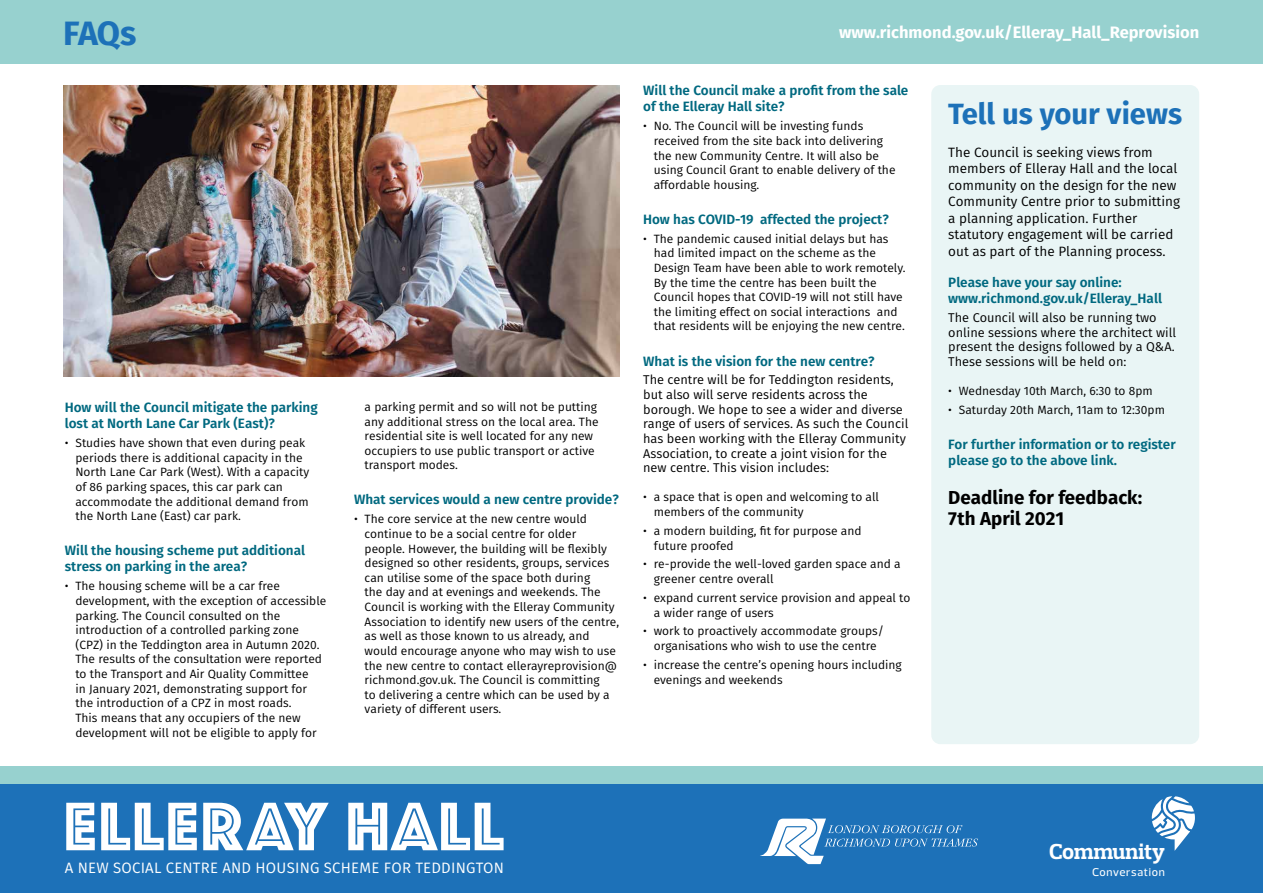
<style>
.page{position:relative;width:1263px;height:893px;background:#fff}
.page>*{position:absolute;margin:0;border:0;box-sizing:border-box;transform-origin:0 0}
.t1{font:71.25px "Phosphate Inline";letter-spacing:.03em;color:#fff}
.t2{font:700 33.75px "Fira Sans";color:#1d71b8}
.t3{font:700 29.25px "Fira Sans";color:#1d71b8}
.t4{font:700 22.05px "Prelo Slab";letter-spacing:-.005em;color:#fff}
.t5{font:700 18.75px/20.2px "Fira Sans";color:#000}
.t6{font:700 16.5px "Fira Sans";color:#fff}
.t7{font:15px "Fira Sans";letter-spacing:.015em;color:#fff}
.t8{font:600 13.5px/16.2px "Fira Sans";color:#006980}
.t9{font:13.5px/16.5px "Fira Sans";color:#000}
.t10{font:12.75px/14.6px "Fira Sans";color:#000}
.t11{font:12px/14.6px "Fira Sans";color:#000}
.t12{font:500 11.55px "Prelo";letter-spacing:.06em;color:#fff}
</style>
<div class="page">
<div style="left:0;top:0;width:1263px;height:803px;background:#97d1cf"></div>
<div style="left:0;top:64px;width:1263px;height:701px;background:#fff"></div>
<div style="left:0;top:784px;width:1263px;height:109px;background:#1d71b8"></div>
<svg style="left:760px;top:819px;width:218px;height:45px"></svg>
<svg style="left:1152px;top:796px;width:43px;height:55px"></svg>
<div style="left:931px;top:85px;width:268px;height:659px;background:#e9f5f5;border-radius:9px"></div>
<img style="left:64px;top:85px;width:555px;height:291px">
<h2 class="t2" style="left:63px;top:9px;width:75px">FAQs</h2>
<p class="t8" style="left:65px;top:399px;width:254px">How will the Council mitigate the parking lost at North Lane Car Park (East)?</p>
<p class="t11" style="left:75px;top:435px;width:235px;text-indent:-11px">• Studies have shown that even during peak periods there is additional capacity in the North Lane Car Park (West). With a capacity of 86 parking spaces, this car park can accommodate the additional demand from the North Lane (East) car park.</p>
<p class="t8" style="left:65px;top:542px;width:242px">Will the housing scheme put additional stress on parking in the area?</p>
<p class="t11" style="left:75px;top:579px;width:252px;text-indent:-11px">• The housing scheme will be a car free development, with the exception of accessible parking. The Council consulted on the introduction of a controlled parking zone (CPZ) in the Teddington area in Autumn 2020.<br>The results of the consultation were reported to the Transport and Air Quality Committee<br>in January 2021, demonstrating support for the introduction of a CPZ in most roads.<br>This means that any occupiers of the new development will not be eligible to apply for</p>
<p class="t11" style="left:365px;top:399px;width:235px">a parking permit and so will not be putting any additional stress on the local area. The residential site is well located for any new occupiers to use public transport or active transport modes.</p>
<p class="t8" style="left:354px;top:492px;width:266px">What services would a new centre provide?</p>
<p class="t11" style="left:365px;top:512px;width:256px;text-indent:-11px">• The core service at the new centre would continue to be a social centre for older people. However, the building will be flexibly designed so other residents, groups, services can utilise some of the space both during<br>the day and at evenings and weekends. The Council is working with the Elleray Community Association to identify new users of the centre, as well as those known to us already, and would encourage anyone who may wish to use the new centre to contact ellerayreprovision@ richmond.gov.uk. The Council is committing<br>to delivering a centre which can be used by a variety of different users.</p>
<h3 class="t6" style="left:839px;top:21px;width:361px">www.richmond.gov.uk/Elleray_Hall_Reprovision</h3>
<p class="t8" style="left:643px;top:82px;width:267px">Will the Council make a profit from the sale of the Elleray Hall site?</p>
<p class="t11" style="left:654px;top:119px;width:243px;text-indent:-11px">• No. The Council will be investing funds received from the site back into delivering the new Community Centre. It will also be using Council Grant to enable delivery of the affordable housing.</p>
<p class="t8" style="left:643px;top:211px;width:247px">How has COVID-19 affected the project?</p>
<p class="t11" style="left:654px;top:231px;width:253px;text-indent:-11px">• The pandemic caused initial delays but has had limited impact on the scheme as the Design Team have been able to work remotely.<br>By the time the centre has been built the Council hopes that COVID-19 will not still have the limiting effect on social interactions and that residents will be enjoying the new centre.</p>
<p class="t8" style="left:643px;top:353px;width:233px">What is the vision for the new centre?</p>
<p class="t10" style="left:643px;top:373px;width:267px">The centre will be for Teddington residents, but also will serve residents across the borough. We hope to see a wider and diverse range of users of services. As such the Council has been working with the Elleray Community Association, to create a joint vision for the new centre. This vision includes:</p>
<p class="t11" style="left:654px;top:490px;width:227px;text-indent:-11px">• a space that is open and welcoming to all members of the community</p>
<p class="t11" style="left:654px;top:523px;width:209px;text-indent:-11px">• a modern building, fit for purpose and future proofed</p>
<p class="t11" style="left:654px;top:557px;width:248px;text-indent:-11px">• re-provide the well-loved garden space and a greener centre overall</p>
<p class="t11" style="left:654px;top:590px;width:258px;text-indent:-11px">• expand current service provision and appeal to a wider range of users</p>
<p class="t11" style="left:643px;top:624px;width:242px;text-align:center">• work to proactively accommodate groups/ organisations who wish to use the centre</p>
<p class="t11" style="left:654px;top:657px;width:249px;text-indent:-11px">• increase the centre’s opening hours including evenings and weekends</p>
<h3 class="t3" style="left:948px;top:93px;width:235px">Tell us your views</h3>
<p class="t9" style="left:948px;top:144px;width:233px">The Council is seeking views from members of Elleray Hall and the local community on the design for the new Community Centre prior to submitting a planning application. Further statutory engagement will be carried out as part of the Planning process.</p>
<p class="t8" style="left:948px;top:274px;width:215px">Please have your say online: www.richmond.gov.uk/Elleray_Hall</p>
<p class="t10" style="left:948px;top:310px;width:229px">The Council will also be running two online sessions where the architect will present the designs followed by a Q&amp;A.<br>These sessions will be held on:</p>
<p class="t11" style="left:948px;top:383px;width:206px">• Wednesday 10th March, 6:30 to 8pm</p>
<p class="t11" style="left:948px;top:402px;width:218px">• Saturday 20th March, 11am to 12:30pm</p>
<p class="t8" style="left:948px;top:436px;width:229px">For further information or to register please go to the above link.</p>
<h3 class="t5" style="left:948px;top:488px;width:195px">Deadline for feedback:<br>7th April 2021</h3>
<h1 class="t1" style="left:64px;top:776px;width:441px">ELLERAY HALL</h1>
<p class="t7" style="left:65px;top:857px;width:441px">A NEW SOCIAL CENTRE AND HOUSING SCHEME FOR TEDDINGTON</p>
<h3 class="t4" style="left:1049px;top:838px;width:117px">Community</h3>
<p class="t12" style="left:1092px;top:865px;width:74px">Conversation</p>
</div>
